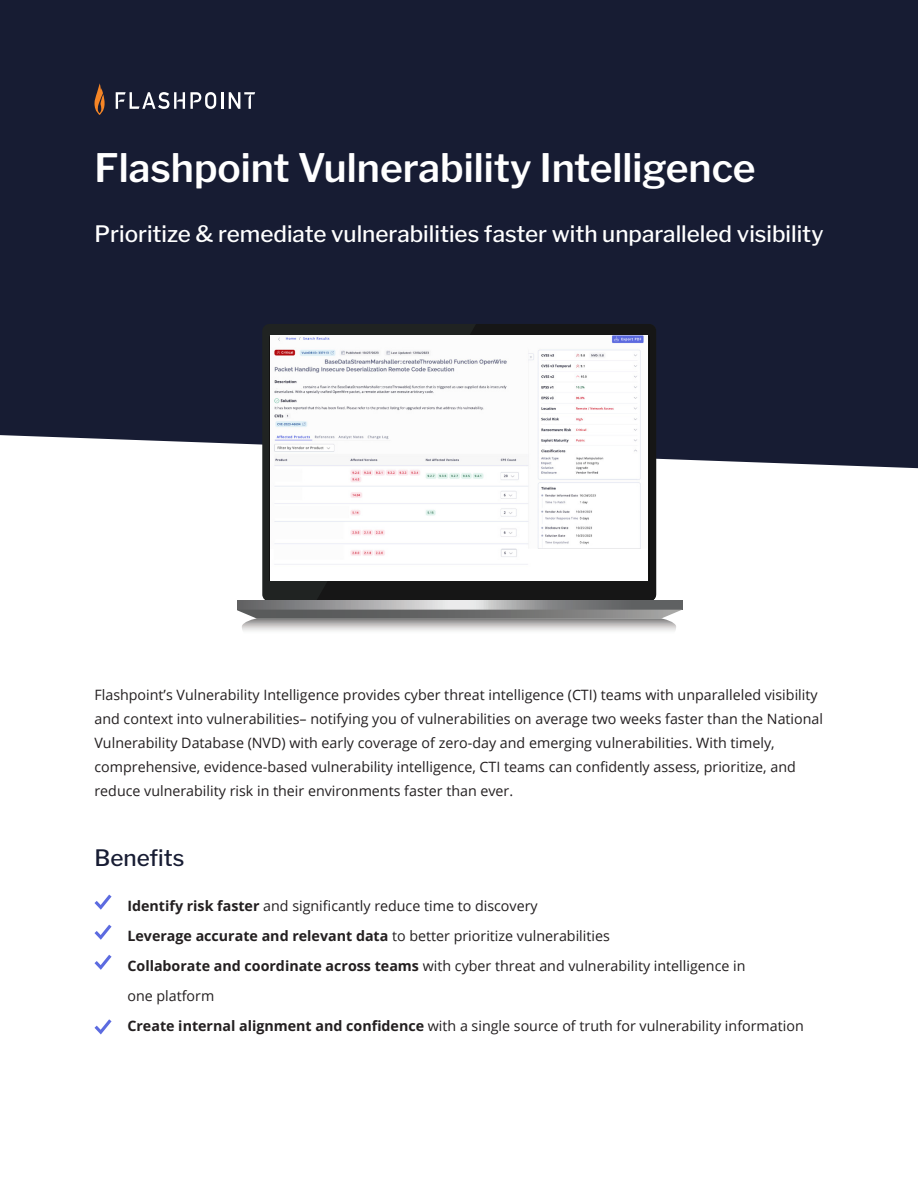
<style>
.page{position:relative;width:918px;height:1188px;background:#fff}
.page>*{position:absolute;margin:0;border:0;box-sizing:border-box;transform-origin:0 0}
.t1{font:600 39px "Libre Franklin";color:#fff}
.t2{font:500 22.5px "Libre Franklin";color:#fff}
.t3{font:500 22.5px "Libre Franklin";color:#171c33}
.P_1{font:14.25px/24px "Open Sans";color:#231f20}
.List{font:14.25px/30px "Open Sans";color:#231f20}
.s1{font-weight:700}
</style>
<div class="page">
<div style="left:0;top:0;width:918px;height:468px;background:#171c33"></div>
<hr style="left:221px;top:92px;width:3px;height:17px;background:#fff">
<svg style="left:229px;top:92px;width:26px;height:17px"></svg>
<svg style="left:116px;top:92px;width:100px;height:17px"></svg>
<svg style="left:94px;top:83px;width:11px;height:32px"></svg>
<div style="left:262px;top:324px;width:394px;height:277px;background:#202322;border-radius:7px"></div>
<svg style="left:316px;top:324px;width:340px;height:277px;fill:#161616"></svg>
<svg style="left:237px;top:601px;width:445px;height:9px;background:#959697"></svg>
<svg style="left:237px;top:610px;width:444px;height:21px;background:#a3a2a2"></svg>
<div style="left:270px;top:335px;width:378px;height:245px;background:#fff"></div>
<img style="left:274px;top:335px;width:370px;height:230px">
<svg style="left:95px;top:895px;width:17px;height:15px"></svg>
<svg style="left:95px;top:1019px;width:17px;height:15px"></svg>
<svg style="left:95px;top:955px;width:17px;height:15px"></svg>
<svg style="left:95px;top:925px;width:17px;height:15px"></svg>
<h1 class="t1" style="left:94px;top:137px;width:663px">Flashpoint Vulnerability Intelligence</h1>
<h2 class="t2" style="left:94px;top:216px;width:731px">Prioritize &amp; remediate vulnerabilities faster with unparalleled visibility</h2>
<p class="P_1" style="left:94px;top:683px;width:730px">Flashpoint’s Vulnerability Intelligence provides cyber threat intelligence (CTI) teams with unparalleled visibility and context into vulnerabilities– notifying you of vulnerabilities on average two weeks faster than the National Vulnerability Database (NVD) with early coverage of zero-day and emerging vulnerabilities. With timely, comprehensive, evidence-based vulnerability intelligence, CTI teams can confidently assess, prioritize, and reduce vulnerability risk in their environments faster than ever.</p>
<h2 class="t3" style="left:94px;top:840px;width:91px">Benefits</h2>
<p class="List" style="left:127px;top:891px;width:412px"><span class="s1">Identify risk faster</span> and significantly reduce time to discovery</p>
<p class="List" style="left:127px;top:921px;width:484px"><span class="s1">Leverage accurate and relevant data</span> to better prioritize vulnerabilities</p>
<p class="List" style="left:127px;top:951px;width:620px"><span class="s1">Collaborate and coordinate across teams</span> with cyber threat and vulnerability intelligence in one platform</p>
<p class="List" style="left:127px;top:1011px;width:678px"><span class="s1">Create internal alignment and confidence</span> with a single source of truth for vulnerability information</p>
</div>
